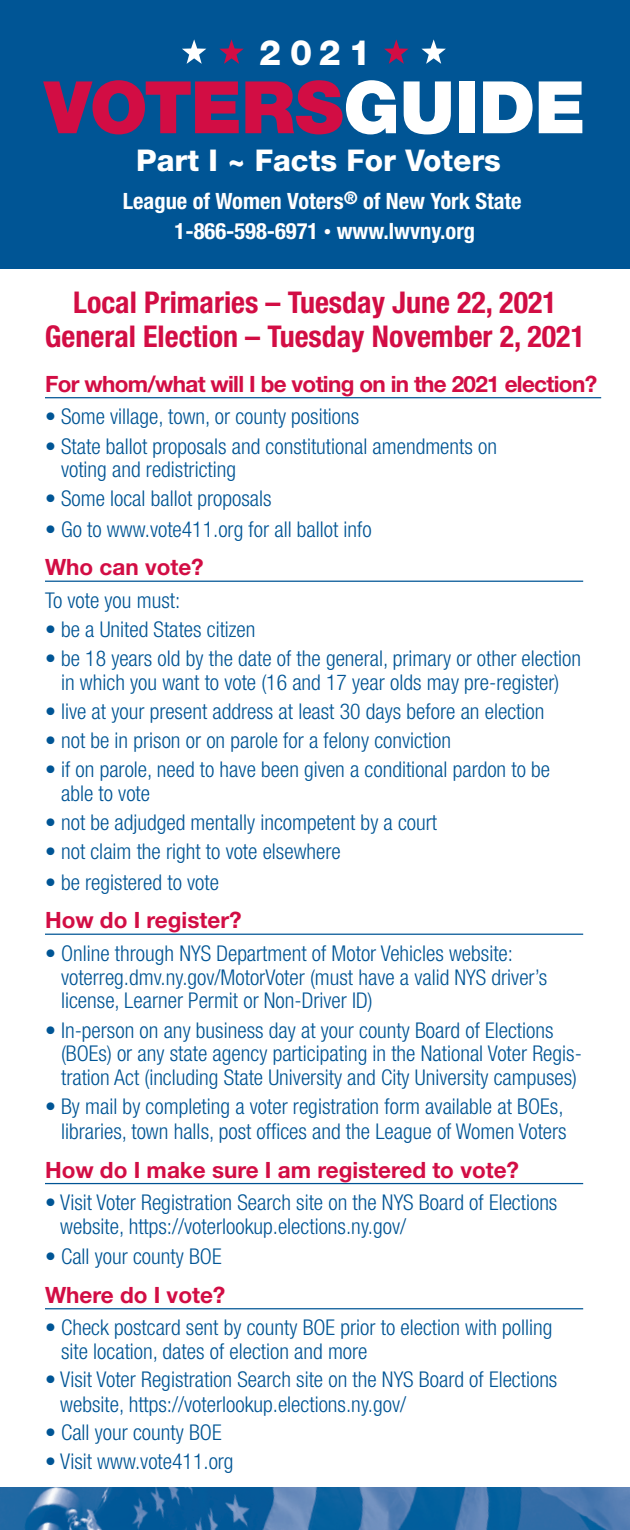
<style>
.page{position:relative;width:630px;height:1530px;background:#fff}
.page>*{position:absolute;margin:0;border:0;box-sizing:border-box;transform-origin:0 0}
.t1{font:900 72.5px "Helvetica Neue";letter-spacing:-.005em;color:#d20d44}
.t2{font:800 35px "Helvetica Neue";color:#fff}
.t3{font:700 condensed 30px "Helvetica Neue";color:#d20d44}
.t4{font:800 30px "Helvetica Neue";color:#fff}
.headline{font:700 22.5px "Helvetica Neue";color:#d20d44}
.t5{font:700 condensed 22.5px "Helvetica Neue";color:#fff}
.headline-2{font:700 22.5px "Helvetica Neue";letter-spacing:-.03em;color:#d20d44}
.text{font:300 condensed 21.75px/23.8px "Helvetica Neue";color:#005595}
.s1{color:#fff}
.s2{font-size:15px}
</style>
<div class="page">
<img style="left:0;top:1487px;width:630px;height:43px">
<div style="left:0;top:0;width:630px;height:268px;background:#005595"></div>
<svg style="left:384px;top:39px;width:25px;height:25px"></svg>
<svg style="left:182px;top:39px;width:24px;height:25px"></svg>
<svg style="left:421px;top:39px;width:25px;height:25px"></svg>
<svg style="left:219px;top:39px;width:25px;height:25px"></svg>
<hr style="left:45px;top:397px;width:556px;height:1px;background:#005595">
<hr style="left:45px;top:581px;width:538px;height:1px;background:#005595">
<hr style="left:45px;top:934px;width:538px;height:1px;background:#005595">
<hr style="left:45px;top:1183px;width:538px;height:1px;background:#005595">
<hr style="left:45px;top:1308px;width:538px;height:1px;background:#005595">
<p class="t2" style="left:259px;top:31px;width:113px">2021</p>
<p class="t1" style="left:44px;top:64px;width:543px">VOTERS<span class="s1">GUIDE</span></p>
<p class="t4" style="left:136px;top:142px;width:366px">Part I ~ Facts For Voters</p>
<p class="t5" style="left:123px;top:188px;width:400px">League of Women Voters<sup>®</sup> of New York State</p>
<p class="t5" style="left:175px;top:218px;width:302px">1-866-598-6971 <span class="s2">•</span> www.lwvny.org</p>
<p class="t3" style="left:73px;top:285px;width:485px">Local Primaries – Tuesday June 22, 2021</p>
<p class="t3" style="left:45px;top:318px;width:542px">General Election – Tuesday November 2, 2021</p>
<p class="headline-2" style="left:45px;top:370px;width:554px">For whom/what will I be voting on in the 2021 election?</p>
<p class="text" style="left:45px;top:405px;width:316px">• Some village, town, or county positions</p>
<p class="text" style="left:61px;top:434px;width:437px;text-indent:-16px">• State ballot proposals and constitutional amendments on voting and redistricting</p>
<p class="text" style="left:45px;top:487px;width:228px">• Some local ballot proposals</p>
<p class="text" style="left:45px;top:517px;width:328px">• Go to www.vote411.org for all ballot info</p>
<p class="headline" style="left:45px;top:553px;width:160px">Who can vote?</p>
<p class="text" style="left:45px;top:588px;width:137px">To vote you must:</p>
<p class="text" style="left:45px;top:617px;width:212px">• be a United States citizen</p>
<p class="text" style="left:45px;top:647px;width:538px;text-align:center">• be 18 years old by the date of the general, primary or other election in which you want to vote (16 and 17 year olds may pre-register)</p>
<p class="text" style="left:45px;top:699px;width:501px">• live at your present address at least 30 days before an election</p>
<p class="text" style="left:45px;top:729px;width:408px">• not be in prison or on parole for a felony conviction</p>
<p class="text" style="left:61px;top:758px;width:491px;text-indent:-16px">• if on parole, need to have been given a conditional pardon to be able to vote</p>
<p class="text" style="left:45px;top:811px;width:394px">• not be adjudged mentally incompetent by a court</p>
<p class="text" style="left:45px;top:840px;width:297px">• not claim the right to vote elsewhere</p>
<p class="text" style="left:45px;top:870px;width:175px">• be registered to vote</p>
<p class="headline" style="left:45px;top:906px;width:198px">How do I register?</p>
<p class="text" style="left:61px;top:941px;width:488px;text-indent:-16px">• Online through NYS Department of Motor Vehicles website: voterreg.dmv.ny.gov/MotorVoter (must have a valid NYS driver’s license, Learner Permit or Non-Driver ID)</p>
<p class="text" style="left:61px;top:1018px;width:522px;text-indent:-16px">• In-person on any business day at your county Board of Elections (BOEs) or any state agency participating in the National Voter Regis&shy;tration Act (including State University and City University campuses)</p>
<p class="text" style="left:45px;top:1094px;width:523px;line-height:25px;text-align:right">• By mail by completing a voter registration form available at BOEs, libraries, town halls, post offices and the League of Women Voters</p>
<p class="headline" style="left:45px;top:1156px;width:476px">How do I make sure I am registered to vote?</p>
<p class="text" style="left:60px;top:1191px;width:499px;text-indent:-15px">• Visit Voter Registration Search site on the NYS Board of Elections website, https://voterlookup.elections.ny.gov/</p>
<p class="text" style="left:45px;top:1245px;width:178px">• Call your county BOE</p>
<p class="headline" style="left:45px;top:1281px;width:182px">Where do I vote?</p>
<p class="text" style="left:61px;top:1316px;width:493px;text-indent:-16px">• Check postcard sent by county BOE prior to election with polling site location, dates of election and more</p>
<p class="text" style="left:60px;top:1366px;width:499px;line-height:25px;text-indent:-15px">• Visit Voter Registration Search site on the NYS Board of Elections website, https://voterlookup.elections.ny.gov/</p>
<p class="text" style="left:45px;top:1420px;width:178px">• Call your county BOE</p>
<p class="text" style="left:45px;top:1449px;width:190px">• Visit www.vote411.org</p>
</div>
